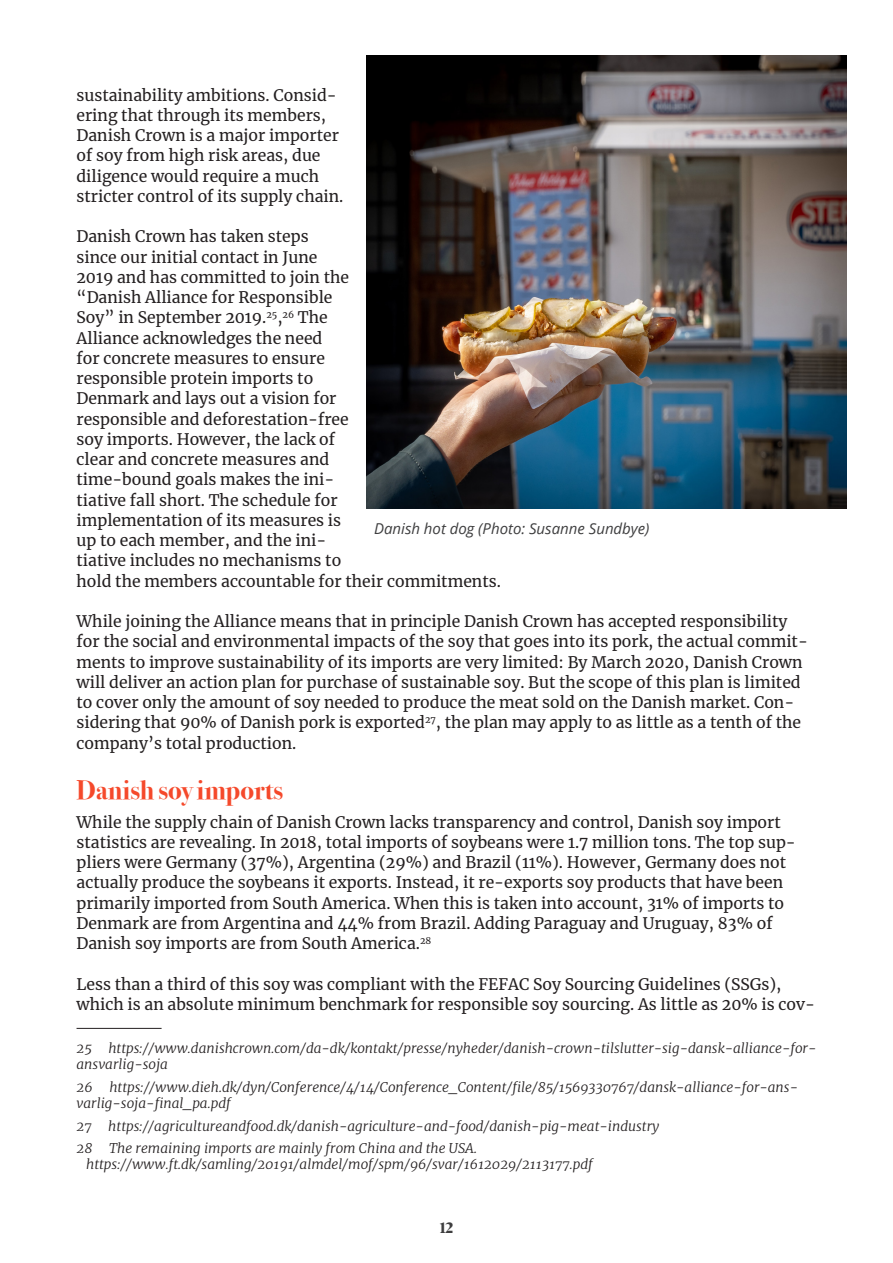
<style>
.page{position:relative;width:893px;height:1263px;background:#fff}
.page>*{position:absolute;margin:0;border:0;box-sizing:border-box;transform-origin:0 0}
.t1{font:700 27px "Bodoni Svty Two ITCTT";color:#f5492b}
.t2{font:15.75px/20.2px "Merriweather";color:#231f20}
.t3{font:italic 15px "Open Sans";color:#3e3e3f}
.t4{font:700 15px "Danish Crown Display";color:#3e3e3f}
.t5{font:italic 300 13.5px/16.2px "Merriweather";color:#231f20}
</style>
<div class="page">
<hr style="left:77px;top:1028px;width:85px;height:1px;background:#231f20">
<img style="left:366px;top:56px;width:481px;height:453px">
<p class="t2" style="left:77px;top:85px;width:268px">sustainability ambitions. Consid&shy;ering that through its members, Danish Crown is a major importer of soy from high risk areas, due diligence would require a much stricter control of its supply chain.</p>
<p class="t2" style="left:77px;top:227px;width:426px">Danish Crown has taken steps<br>since our initial contact in June<br>2019 and has committed to join the<br>“Danish Alliance for Responsible<br>Soy” in September 2019.<sup>25</sup>,<sup>26</sup> The<br>Alliance acknowledges the need<br>for concrete measures to ensure<br>responsible protein imports to<br>Denmark and lays out a vision for<br>responsible and deforestation-free<br>soy imports. However, the lack of<br>clear and concrete measures and<br>time-bound goals makes the ini-<br>tiative fall short. The schedule for<br>implementation of its measures is<br>up to each member, and the ini-<br>tiative includes no mechanisms to<br>hold the members accountable for their commitments.</p>
<p class="t2" style="left:77px;top:611px;width:733px">While joining the Alliance means that in principle Danish Crown has accepted responsibility for the social and environmental impacts of the soy that goes into its pork, the actual commit&shy;ments to improve sustainability of its imports are very limited: By March 2020, Danish Crown will deliver an action plan for purchase of sustainable soy. But the scope of this plan is limited to cover only the amount of soy needed to produce the meat sold on the Danish market. Con&shy;sidering that 90% of Danish pork is exported<sup>27</sup>, the plan may apply to as little as a tenth of the company’s total production.</p>
<h1 class="t1" style="left:77px;top:774px;width:208px">Danish soy imports</h1>
<p class="t2" style="left:77px;top:812px;width:721px">While the supply chain of Danish Crown lacks transparency and control, Danish soy import statistics are revealing. In 2018, total imports of soybeans were 1.7 million tons. The top sup&shy;pliers were Germany (37%), Argentina (29%) and Brazil (11%). However, Germany does not actually produce the soybeans it exports. Instead, it re-exports soy products that have been primarily imported from South America. When this is taken into account, 31% of imports to Denmark are from Argentina and 44% from Brazil. Adding Paraguay and Uruguay, 83% of Danish soy imports are from South America.<sup>28</sup></p>
<p class="t2" style="left:77px;top:974px;width:740px">Less than a third of this soy was compliant with the FEFAC Soy Sourcing Guidelines (SSGs), which is an absolute minimum benchmark for responsible soy sourcing. As little as 20% is cov-</p>
<p class="t5" style="left:77px;top:1040px;width:741px">25 https://www.danishcrown.com/da-dk/kontakt/presse/nyheder/danish-crown-tilslutter-sig-dansk-alliance-for&shy;ansvarlig-soja</p>
<p class="t5" style="left:77px;top:1079px;width:723px">26 https://www.dieh.dk/dyn/Conference/4/14/Conference_Content/file/85/1569330767/dansk-alliance-for-ans&shy;varlig-soja-final_pa.pdf</p>
<p class="t5" style="left:77px;top:1114px;width:584px;line-height:22.6px">27 https://agricultureandfood.dk/danish-agriculture-and-food/danish-pig-meat-industry<br>28 The remaining imports are mainly from China and the USA.</p>
<p class="t5" style="left:86px;top:1156px;width:508px">https://www.ft.dk/samling/20191/almdel/mof/spm/96/svar/1612029/2113177.pdf</p>
<p class="t3" style="left:374px;top:518px;width:277px">Danish hot dog (Photo: Susanne Sundbye)</p>
<p class="t4" style="left:440px;top:1218px;width:15px">12</p>
</div>
